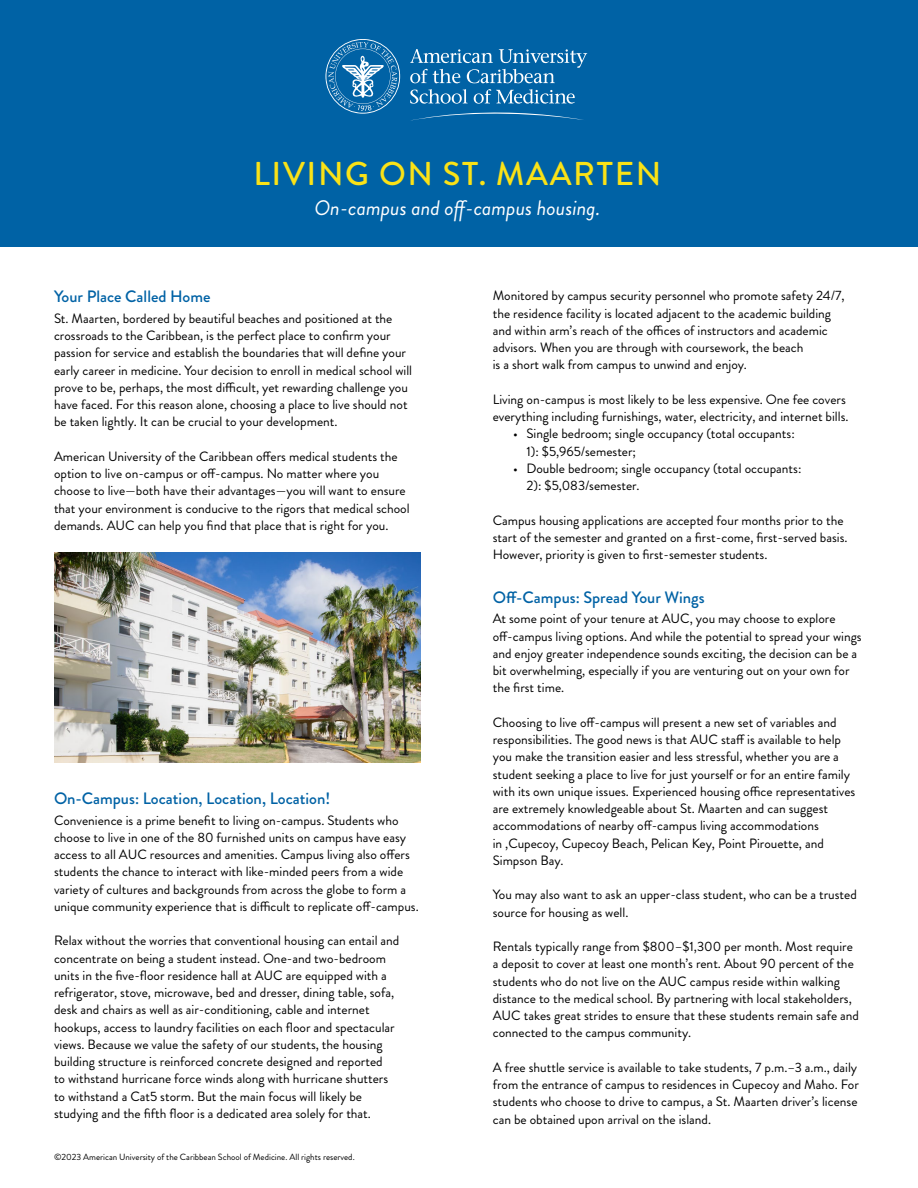
<style>
.page{position:relative;width:918px;height:1188px;background:#fff}
.page>*{position:absolute;margin:0;border:0;box-sizing:border-box;transform-origin:0 0}
.t1{font:500 33px "Brandon Grotesque";letter-spacing:.05em;color:#fae217}
.t2{font:italic 21px "Brandon Grotesque";color:#fff}
.t3{font:500 16.5px "Brandon Grotesque";color:#0062a5}
.t4{font:13.5px/17.2px "Brandon Grotesque";color:#000}
.t5{font:9px "Brandon Grotesque";color:#000}
</style>
<div class="page">
<div style="left:0;top:0;width:918px;height:246px;background:#0062a5"></div>
<svg style="left:325px;top:39px;width:75px;height:75px"></svg>
<svg style="left:410px;top:49px;width:177px;height:72px"></svg>
<img style="left:54px;top:553px;width:366px;height:209px">
<h1 class="t1" style="left:253px;top:151px;width:409px">LIVING ON ST. MAARTEN</h1>
<h2 class="t2" style="left:315px;top:193px;width:287px">On-campus and off-campus housing.</h2>
<p class="t3" style="left:54px;top:285px;width:158px">Your Place Called Home</p>
<p class="t4" style="left:54px;top:310px;width:360px">St. Maarten, bordered by beautiful beaches and positioned at the crossroads to the Caribbean, is the perfect place to confirm your passion for service and establish the boundaries that will define your early career in medicine. Your decision to enroll in medical school will prove to be, perhaps, the most difficult, yet rewarding challenge you have faced. For this reason alone, choosing a place to live should not be taken lightly. It can be crucial to your development.</p>
<p class="t4" style="left:54px;top:448px;width:357px">American University of the Caribbean offers medical students the option to live on-campus or off-campus. No matter where you choose to live—both have their advantages—you will want to ensure that your environment is conducive to the rigors that medical school demands. AUC can help you find that place that is right for you.</p>
<p class="t3" style="left:54px;top:787px;width:278px">On-Campus: Location, Location, Location!</p>
<p class="t4" style="left:54px;top:811px;width:366px">Convenience is a prime benefit to living on-campus. Students who choose to live in one of the 80 furnished units on campus have easy access to all AUC resources and amenities. Campus living also offers students the chance to interact with like-minded peers from a wide variety of cultures and backgrounds from across the globe to form a unique community experience that is difficult to replicate off-campus.</p>
<p class="t4" style="left:54px;top:932px;width:347px">Relax without the worries that conventional housing can entail and concentrate on being a student instead. One-and two-bedroom units in the five-floor residence hall at AUC are equipped with a refrigerator, stove, microwave, bed and dresser, dining table, sofa, desk and chairs as well as air-conditioning, cable and internet hookups, access to laundry facilities on each floor and spectacular views. Because we value the safety of our students, the housing building structure is reinforced concrete designed and reported<br>to withstand hurricane force winds along with hurricane shutters to withstand a Cat5 storm. But the main focus will likely be studying and the fifth floor is a dedicated area solely for that.</p>
<p class="t5" style="left:54px;top:1151px;width:302px">©2023 American University of the Caribbean School of Medicine. All rights reserved.</p>
<p class="t4" style="left:493px;top:287px;width:353px">Monitored by campus security personnel who promote safety 24/7, the residence facility is located adjacent to the academic building and within arm’s reach of the offices of instructors and academic advisors. When you are through with coursework, the beach<br>is a short walk from campus to unwind and enjoy.</p>
<p class="t4" style="left:493px;top:391px;width:357px">Living on-campus is most likely to be less expensive. One fee covers everything including furnishings, water, electricity, and internet bills.</p>
<p class="t4" style="left:526px;top:425px;width:270px;text-indent:-14px">• Single bedroom; single occupancy (total occupants:<br>1): $5,965/semester;</p>
<p class="t4" style="left:526px;top:460px;width:277px;text-indent:-14px">• Double bedroom; single occupancy (total occupants:<br>2): $5,083/semester.</p>
<p class="t4" style="left:493px;top:512px;width:356px">Campus housing applications are accepted four months prior to the start of the semester and granted on a first-come, first-served basis.<br>However, priority is given to first-semester students.</p>
<p class="t3" style="left:493px;top:586px;width:214px">Off-Campus: Spread Your Wings</p>
<p class="t4" style="left:493px;top:610px;width:371px">At some point of your tenure at AUC, you may choose to explore off-campus living options. And while the potential to spread your wings and enjoy greater independence sounds exciting, the decision can be a bit overwhelming, especially if you are venturing out on your own for the first time.</p>
<p class="t4" style="left:493px;top:714px;width:364px">Choosing to live off-campus will present a new set of variables and responsibilities. The good news is that AUC staff is available to help you make the transition easier and less stressful, whether you are a student seeking a place to live for just yourself or for an entire family with its own unique issues. Experienced housing office representatives are extremely knowledgeable about St. Maarten and can suggest accommodations of nearby off-campus living accommodations<br>in ,Cupecoy, Cupecoy Beach, Pelican Key, Point Pirouette, and Simpson Bay.</p>
<p class="t4" style="left:493px;top:886px;width:366px">You may also want to ask an upper-class student, who can be a trusted source for housing as well.</p>
<p class="t4" style="left:493px;top:938px;width:368px">Rentals typically range from $800–$1,300 per month. Most require a deposit to cover at least one month’s rent. About 90 percent of the students who do not live on the AUC campus reside within walking distance to the medical school. By partnering with local stakeholders, AUC takes great strides to ensure that these students remain safe and connected to the campus community.</p>
<p class="t4" style="left:493px;top:1059px;width:368px">A free shuttle service is available to take students, 7 p.m.–3 a.m., daily from the entrance of campus to residences in Cupecoy and Maho. For students who choose to drive to campus, a St. Maarten driver’s license can be obtained upon arrival on the island.</p>
</div>
